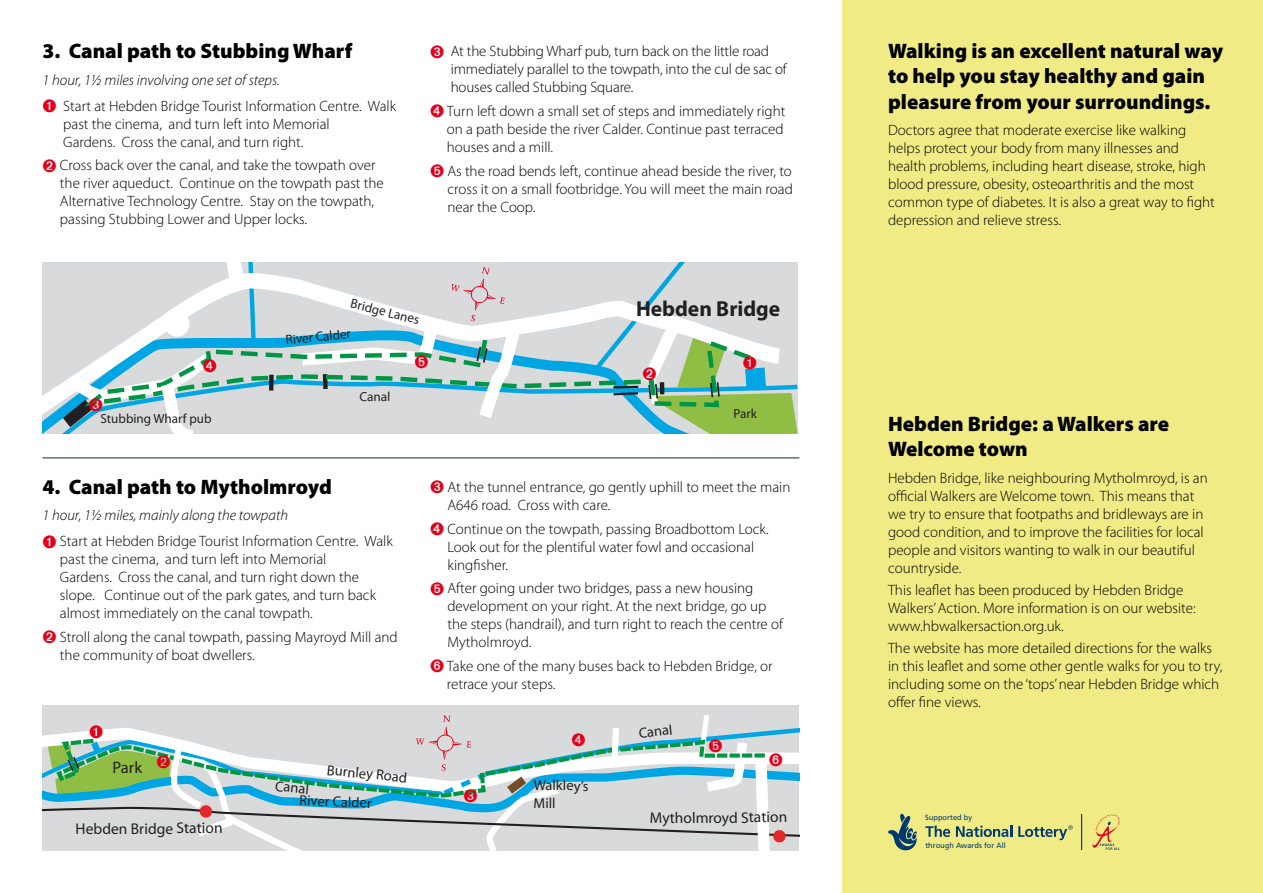
<style>
.page{position:relative;width:1263px;height:893px;background:#fff}
.page>*{position:absolute;margin:0;border:0;box-sizing:border-box;transform-origin:0 0}
.t1{font:700 21.75px "Myriad Pro";color:#231f20}
.t2{font:900 21px/25.2px "Myriad Pro";color:#000}
.t3{font:16.65px "Myriad Pro";color:#231f20}
.t4{font:15.6px "Myriad Pro";color:#231f20}
.t5{font:300 15px/18px "Myriad Pro";color:#000}
.t6{font:14.55px/17.4px "Myriad Pro";letter-spacing:-.005em;color:#231f20}
.t7{font:13.2px "Myriad Pro";color:#231f20}
.t8{font:9.75px "Myriad";color:#003871}
.t9{font:7.5px "Frutiger";color:#003871}
.s1{font-style:italic}
.s2{color:#e2001a}
</style>
<div class="page">
<div style="left:842px;top:0;width:421px;height:893px;background:#f0eb85"></div>
<svg style="left:925px;top:825px;width:25px;height:12px"></svg>
<svg style="left:956px;top:825px;width:56px;height:12px"></svg>
<svg style="left:1018px;top:826px;width:49px;height:14px"></svg>
<svg style="left:888px;top:813px;width:29px;height:37px"></svg>
<svg style="left:1092px;top:814px;width:28px;height:36px"></svg>
<hr style="left:1081px;top:814px;width:1px;height:36px;background:#003871">
<div style="left:43px;top:705px;width:756px;height:145px;background:#d9dadb"></div>
<hr style="left:43px;top:457px;width:756px;height:2px;background:#5c7377">
<svg style="left:43px;top:262px;width:755px;height:172px;background:#c2d6d4"></svg>
<svg style="left:43px;top:715px;width:756px;height:135px"></svg>
<h2 class="t2" style="left:43px;top:39px;width:311px">3. Canal path to Stubbing Wharf</h2>
<p class="t5" style="left:43px;top:67px;width:355px;line-height:25.8px"><span class="s1">1 hour, 1½ miles involving one set of steps.<br></span><span class="s2">➊</span> Start at Hebden Bridge Tourist Information Centre. Walk</p>
<p class="t5" style="left:63px;top:115px;width:268px">past the cinema, and turn left into Memorial<br>Gardens. Cross the canal, and turn right.</p>
<p class="t5" style="left:60px;top:157px;width:325px;text-indent:-17px"><span class="s2">➋</span> Cross back over the canal, and take the towpath over the river aqueduct. Continue on the towpath past the Alternative Technology Centre. Stay on the towpath, passing Stubbing Lower and Upper locks.</p>
<p class="t5" style="left:451px;top:42px;width:338px;text-indent:-21px"><span class="s2">➌</span> At the Stubbing Wharf pub, turn back on the little road immediately parallel to the towpath, into the cul de sac of houses called Stubbing Square.</p>
<p class="t5" style="left:447px;top:102px;width:340px;text-indent:-17px"><span class="s2">➍</span> Turn left down a small set of steps and immediately right on a path beside the river Calder. Continue past terraced houses and a mill.</p>
<p class="t5" style="left:447px;top:162px;width:347px;text-align:justify;text-indent:-17px"><span class="s2">➎</span> As the road bends left, continue ahead beside the river, to cross it on a small footbridge. You will meet the main road near the Coop.</p>
<p class="t7" style="left:353px;top:295px;width:72px;rotate:14deg">Bridge Lanes</p>
<h1 class="t1" style="left:636px;top:294px;width:146px">Hebden Bridge</h1>
<p class="t7" style="left:101px;top:411px;width:113px">Stubbing Wharf pub</p>
<p class="t7" style="left:285px;top:332px;width:67px;rotate:-6deg">River Calder</p>
<p class="t7" style="left:360px;top:388px;width:32px;rotate:1deg">Canal</p>
<h2 class="t2" style="left:43px;top:474px;width:291px">4. Canal path to Mytholmroyd</h2>
<p class="t5" style="left:43px;top:503px;width:352px;line-height:25.8px"><span class="s1">1 hour, 1½ miles, mainly along the towpath<br></span><span class="s2">➊</span> Start at Hebden Bridge Tourist Information Centre. Walk</p>
<p class="t5" style="left:60px;top:550px;width:317px">past the cinema, and turn left into Memorial Gardens. Cross the canal, and turn right down the slope. Continue out of the park gates, and turn back almost immediately on the canal towpath.</p>
<p class="t5" style="left:60px;top:628px;width:339px;text-indent:-17px"><span class="s2">➋</span> Stroll along the canal towpath, passing Mayroyd Mill and the community of boat dwellers.</p>
<p class="t3" style="left:113px;top:757px;width:31px">Park</p>
<p class="t6" style="left:328px;top:761px;width:82px;rotate:6deg">Burnley Road</p>
<p class="t6" style="left:276px;top:777px;width:35px;rotate:5deg">Canal</p>
<p class="t6" style="left:300px;top:791px;width:74px;rotate:2deg">River Calder</p>
<p class="t4" style="left:75px;top:820px;width:149px;rotate:-1deg">Hebden Bridge Station</p>
<p class="t7" style="left:734px;top:405px;width:25px">Park</p>
<p class="t5" style="left:447px;top:478px;width:344px;text-indent:-17px"><span class="s2">➌</span> At the tunnel entrance, go gently uphill to meet the main<br>A646 road. Cross with care.</p>
<p class="t5" style="left:447px;top:520px;width:323px;text-indent:-17px"><span class="s2">➍</span> Continue on the towpath, passing Broadbottom Lock.<br>Look out for the plentiful water fowl and occasional kingfisher.</p>
<p class="t5" style="left:447px;top:579px;width:337px;text-indent:-17px"><span class="s2">➎</span> After going under two bridges, pass a new housing development on your right. At the next bridge, go up the steps (handrail), and turn right to reach the centre of Mytholmroyd.</p>
<p class="t5" style="left:447px;top:657px;width:327px;text-indent:-17px"><span class="s2">➏</span> Take one of the many buses back to Hebden Bridge, or retrace your steps.</p>
<p class="t6" style="left:534px;top:777px;width:57px">Walkley’s<br>Mill</p>
<p class="t6" style="left:638px;top:724px;width:35px;rotate:-6deg">Canal</p>
<p class="t4" style="left:649px;top:809px;width:139px;rotate:-1deg">Mytholmroyd Station</p>
<h2 class="t2" style="left:888px;top:39px;width:337px">Walking is an excellent natural way to help you stay healthy and gain pleasure from your surroundings.</h2>
<p class="t5" style="left:888px;top:121px;width:328px">Doctors agree that moderate exercise like walking helps protect your body from many illnesses and health problems, including heart disease, stroke, high blood pressure, obesity, osteoarthritis and the most common type of diabetes. It is also a great way to fight depression and relieve stress.</p>
<h2 class="t2" style="left:888px;top:412px;width:283px">Hebden Bridge: a Walkers are<br>Welcome town</h2>
<p class="t5" style="left:888px;top:469px;width:321px">Hebden Bridge, like neighbouring Mytholmroyd, is an official Walkers are Welcome town. This means that we try to ensure that footpaths and bridleways are in good condition, and to improve the facilities for local people and visitors wanting to walk in our beautiful countryside.</p>
<p class="t5" style="left:888px;top:581px;width:309px">This leaflet has been produced by Hebden Bridge<br>Walkers’ Action. More information is on our website: www.hbwalkersaction.org.uk.</p>
<p class="t5" style="left:888px;top:639px;width:336px">The website has more detailed directions for the walks in this leaflet and some other gentle walks for you to try, including some on the ‘tops’ near Hebden Bridge which offer fine views.</p>
<p class="t9" style="left:925px;top:813px;width:48px">Supported by</p>
<p class="t9" style="left:925px;top:841px;width:82px">through Awards for All</p>
<p class="t8" style="left:1068px;top:823px;width:7px">®</p>
</div>
